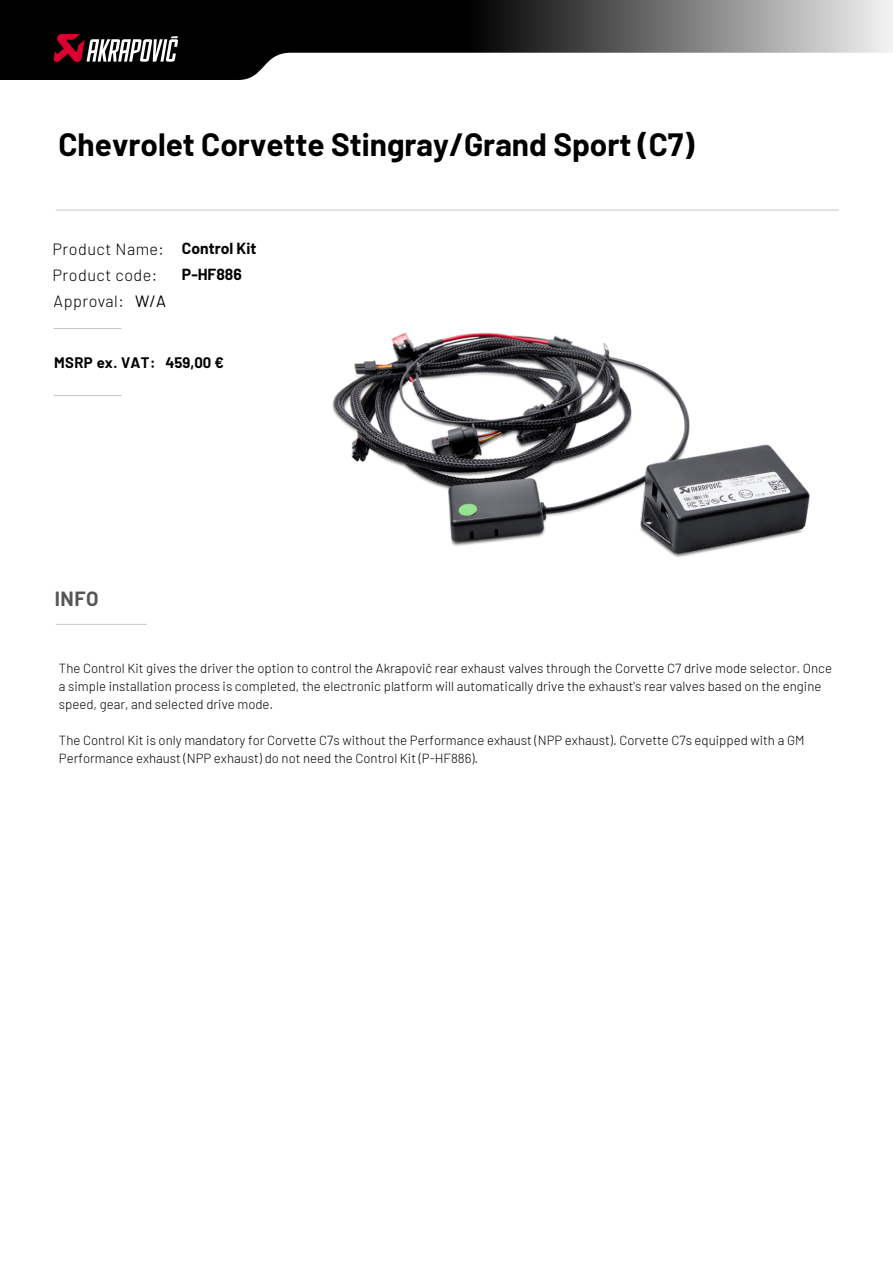
<style>
.page{position:relative;width:893px;height:1263px;background:#fff}
.page>*{position:absolute;margin:0;border:0;box-sizing:border-box;transform-origin:0 0}
.t1{font:700 31.5px "Barlow";color:#000}
.t2{font:700 20.1px "Barlow";color:#565656}
.t3{font:16.35px "Barlow";color:#000}
.t4{font:300 16.2px "Barlow";letter-spacing:.03em;color:#000}
.t5{font:700 15.75px/26.4px "Barlow";color:#000}
.t6{font:700 14.85px "Barlow";letter-spacing:.03em;color:#000}
.t7{font:700 14.85px "Barlow";color:#000}
.t8{font:300 13.2px/18px "Barlow";color:#000}
</style>
<div class="page">
<img style="left:332px;top:332px;width:478px;height:225px">
<svg style="left:0;top:0;width:893px;height:80px"></svg>
<svg style="left:53px;top:34px;width:125px;height:29px"></svg>
<hr style="left:54px;top:328px;width:67px;height:1px;background:#c3c6c7">
<hr style="left:54px;top:395px;width:67px;height:1px;background:#c3c6c7">
<hr style="left:56px;top:624px;width:91px;height:1px;background:#c3c6c7">
<hr style="left:56px;top:210px;width:783px;height:1px;background:#c3c6c7">
<h1 class="t1" style="left:58px;top:125px;width:637px">Chevrolet Corvette Stingray/Grand Sport (C7)</h1>
<p class="t4" style="left:53px;top:237px;width:113px">Product Name:</p>
<p class="t4" style="left:53px;top:263px;width:106px">Product code:</p>
<p class="t4" style="left:54px;top:290px;width:72px">Approval:</p>
<p class="t3" style="left:135px;top:291px;width:32px">W/A</p>
<p class="t5" style="left:182px;top:234px;width:76px">Control Kit<br>P-HF886</p>
<p class="t6" style="left:54px;top:352px;width:103px">MSRP ex. VAT:</p>
<p class="t7" style="left:165px;top:353px;width:60px">459,00 €</p>
<h2 class="t2" style="left:55px;top:584px;width:45px">INFO</h2>
<p class="t8" style="left:59px;top:658px;width:775px">The Control Kit gives the driver the option to control the Akrapovič rear exhaust valves through the Corvette C7 drive mode selector. Once a simple installation process is completed, the electronic platform will automatically drive the exhaust's rear valves based on the engine speed, gear, and selected drive mode.</p>
<p class="t8" style="left:59px;top:730px;width:747px">The Control Kit is only mandatory for Corvette C7s without the Performance exhaust (NPP exhaust). Corvette C7s equipped with a GM<br>Performance exhaust (NPP exhaust) do not need the Control Kit (P-HF886).</p>
</div>
